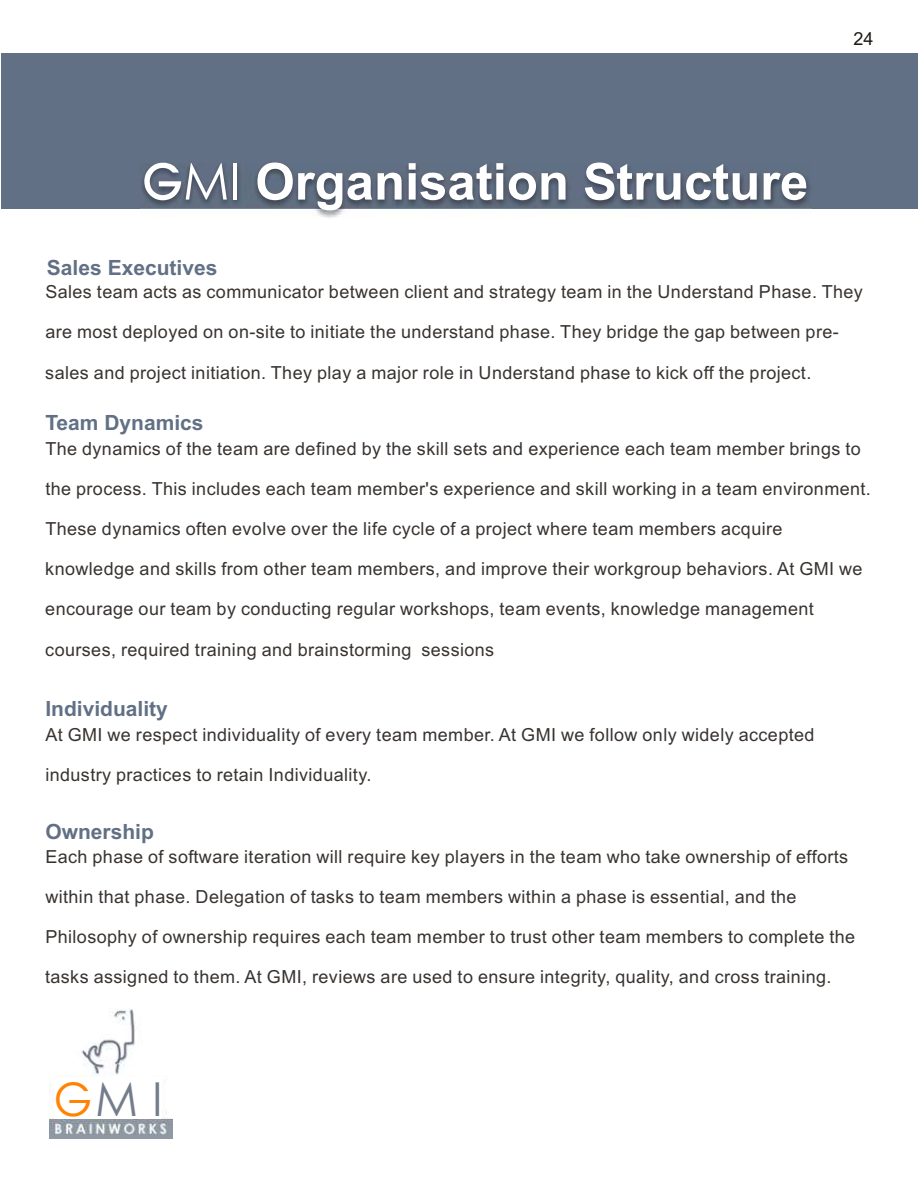
<style>
.page{position:relative;width:918px;height:1188px;background:#fff}
.page>*{position:absolute;margin:0;border:0;box-sizing:border-box;transform-origin:0 0}
.t1{font:700 50.85px "Arial";color:#fff}
.t2{font:46.8px "Century Gothic";color:#737d8c}
.t3{font:700 21px "Arial";color:#617085}
.t4{font:18px "Arial";letter-spacing:.02em;color:#383330}
.t5{font:18px "Arial";color:#1f1a17}
.s1{font-family:"Avant Garde Md BT";font-weight:400}
.s2{font-family:"Century Gothic";font-weight:400}
.s3{font-family:"Avant Garde Bk BT";color:#ff8200}
</style>
<div class="page">
<img style="left:49px;top:1009px;width:123px;height:130px">
<div style="left:55px;top:1078px;width:107px;height:41px;background:#fff"></div>
<div style="left:1px;top:53px;width:917px;height:155px;background:#617085"></div>
<img style="left:141px;top:164px;width:671px;height:54px">
<h1 class="t1" style="left:143px;top:163px;width:667px"><span class="s1">G</span><span class="s2">MI</span> Organisation Structure</h1>
<p class="t3" style="left:47px;top:260px;width:172px">Sales Executives</p>
<p class="t5" style="left:854px;top:32px;width:22px">24</p>
<p class="t4" style="left:45px;top:285px;width:819px">Sales team acts as communicator between client and strategy team in the Understand Phase. They</p>
<p class="t4" style="left:45px;top:325px;width:795px">are most deployed on on-site to initiate the understand phase. They bridge the gap between pre-</p>
<p class="t4" style="left:45px;top:366px;width:768px">sales and project initiation. They play a major role in Understand phase to kick off the project.</p>
<p class="t3" style="left:45px;top:414px;width:160px">Team Dynamics</p>
<p class="t4" style="left:45px;top:441px;width:817px">The dynamics of the team are defined by the skill sets and experience each team member brings to</p>
<p class="t4" style="left:45px;top:482px;width:827px">the process. This includes each team member's experience and skill working in a team environment.</p>
<p class="t4" style="left:45px;top:522px;width:739px">These dynamics often evolve over the life cycle of a project where team members acquire</p>
<p class="t4" style="left:45px;top:562px;width:819px">knowledge and skills from other team members, and improve their workgroup behaviors. At GMI we</p>
<p class="t4" style="left:45px;top:602px;width:770px">encourage our team by conducting regular workshops, team events, knowledge management</p>
<p class="t4" style="left:45px;top:643px;width:450px">courses, required training and brainstorming sessions</p>
<p class="t3" style="left:45px;top:701px;width:124px">Individuality</p>
<p class="t4" style="left:45px;top:728px;width:771px">At GMI we respect individuality of every team member. At GMI we follow only widely accepted</p>
<p class="t4" style="left:45px;top:768px;width:328px">industry practices to retain Individuality.</p>
<p class="t3" style="left:45px;top:824px;width:110px">Ownership</p>
<p class="t4" style="left:45px;top:850px;width:804px">Each phase of software iteration will require key players in the team who take ownership of efforts</p>
<p class="t4" style="left:45px;top:890px;width:753px">within that phase. Delegation of tasks to team members within a phase is essential, and the</p>
<p class="t4" style="left:45px;top:930px;width:811px">Philosophy of ownership requires each team member to trust other team members to complete the</p>
<p class="t4" style="left:45px;top:970px;width:788px">tasks assigned to them. At GMI, reviews are used to ensure integrity, quality, and cross training.</p>
<h2 class="t2" style="left:55px;top:1081px;width:109px"><span class="s3">G</span>MI</h2>
</div>
